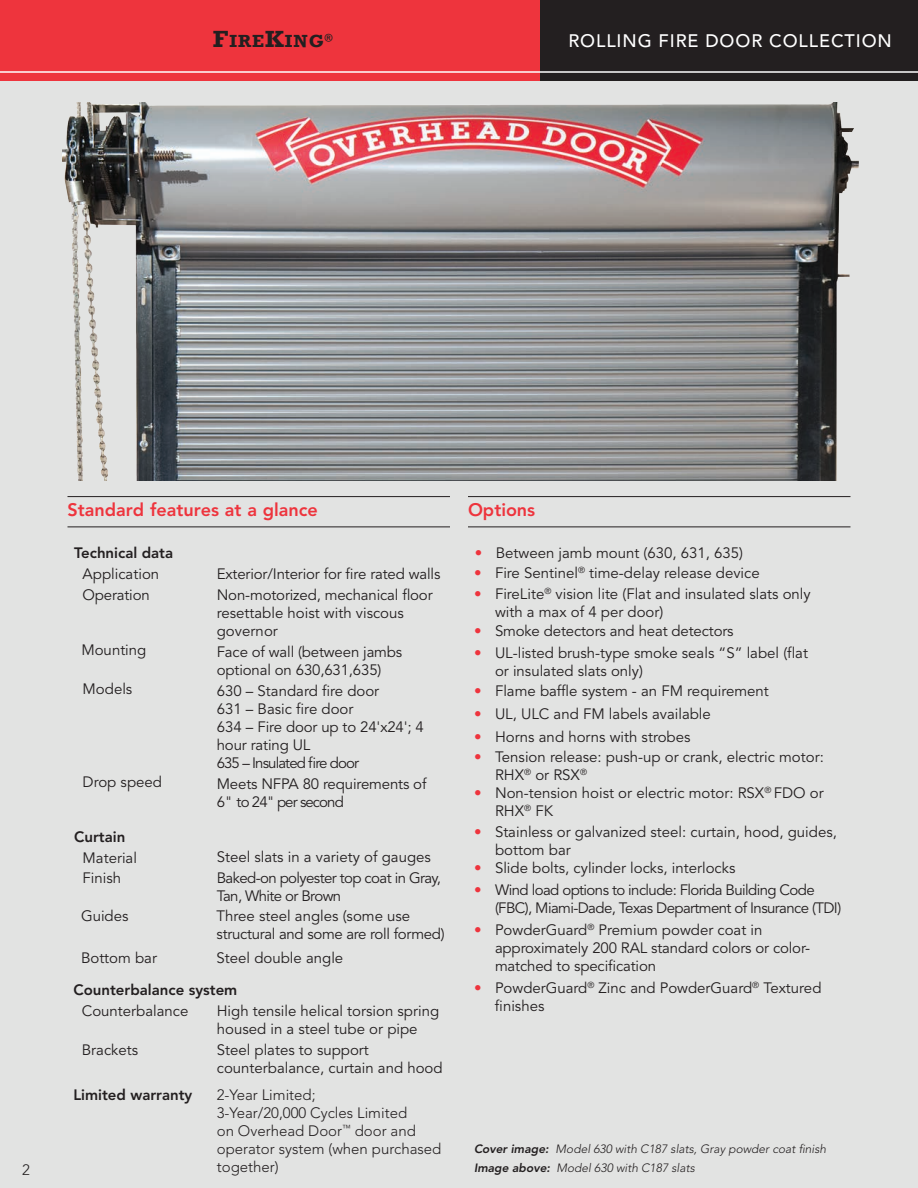
<style>
.page{position:relative;width:918px;height:1188px;background:#fff}
.page>*{position:absolute;margin:0;border:0;box-sizing:border-box;transform-origin:0 0}
.t1{font:800 18px "Avenir LT Std";color:#ee343d}
.t2{font:500 18px "Avenir LT Std";letter-spacing:.05em;color:#fff}
.t3{font:700 18px "Rockwell";letter-spacing:.05em;color:#231f20}
.t4{font:15px/18px "Avenir LT Std";color:#231f20}
.t5{font:15px/21px "Avenir LT Std";letter-spacing:-.04em;color:#231f20}
.t6{font:300 15px/18px "Avenir LT Std";color:#231f20}
.t7{font:800 15px "Avenir LT Std";color:#231f20}
.t8{font:15px/18px "Avenir LT Std";letter-spacing:-.02em;color:#231f20}
.t9{font:italic 300 12px/18.8px "Avenir LT Std";color:#231f20}
.s1{font-size:24px}
.s2{color:#ee343d}
.s3{font-weight:800}
</style>
<div class="page">
<div style="left:0;top:74px;width:918px;height:1114px;background:#e2e3e2"></div>
<img style="left:62px;top:103px;width:797px;height:378px">
<div style="left:0;top:0;width:918px;height:81px;background:#231f20"></div>
<div style="left:0;top:0;width:540px;height:81px;background:#ee343d"></div>
<hr style="left:0;top:71px;width:918px;height:2px;background:#fff">
<hr style="left:68px;top:496px;width:382px;height:1px;background:#231f20">
<hr style="left:68px;top:527px;width:382px;height:1px;background:#231f20">
<hr style="left:468px;top:496px;width:382px;height:1px;background:#231f20">
<hr style="left:468px;top:527px;width:382px;height:1px;background:#231f20">
<p class="t3" style="left:213px;top:30px;width:121px"><span class="s1">F</span>IRE<span class="s1">K</span>ING<sup>®</sup></p>
<p class="t2" style="left:568px;top:30px;width:325px">ROLLING FIRE DOOR COLLECTION</p>
<p class="t6" style="left:22px;top:1161px;width:9px">2</p>
<p class="t1" style="left:68px;top:499px;width:252px">Standard features at a glance</p>
<p class="t7" style="left:74px;top:544px;width:100px">Technical data</p>
<p class="t4" style="left:82px;top:563px;width:78px;line-height:21px">Application<br>Operation</p>
<p class="t4" style="left:217px;top:563px;width:225px;line-height:21px">Exterior/Interior for fire rated walls<br>Non-motorized, mechanical floor</p>
<p class="t4" style="left:217px;top:604px;width:189px">resettable hoist with viscous governor</p>
<p class="t4" style="left:217px;top:643px;width:187px">Face of wall (between jambs optional on 630,631,635)</p>
<p class="t4" style="left:217px;top:682px;width:209px">630 – Standard fire door<br>631 – Basic fire door<br>634 – Fire door up to 24'x24'; 4 hour rating UL<br>635 – Insulated fire door</p>
<p class="t4" style="left:217px;top:775px;width:211px">Meets NFPA 80 requirements of<br>6" to 24" per second</p>
<p class="t4" style="left:81px;top:641px;width:67px">Mounting</p>
<p class="t4" style="left:83px;top:680px;width:51px">Models</p>
<p class="t4" style="left:83px;top:773px;width:81px">Drop speed</p>
<p class="t7" style="left:74px;top:828px;width:53px">Curtain</p>
<p class="t4" style="left:83px;top:849px;width:56px;line-height:19.5px">Material<br>Finish</p>
<p class="t5" style="left:217px;top:846px;width:226px">Steel slats in a variety of gauges<br>Baked-on polyester top coat in Gray,</p>
<p class="t5" style="left:217px;top:885px;width:126px">Tan, White or Brown</p>
<p class="t4" style="left:81px;top:907px;width:49px">Guides</p>
<p class="t4" style="left:81px;top:949px;width:78px">Bottom bar</p>
<p class="t8" style="left:217px;top:907px;width:230px">Three steel angles (some use structural and some are roll formed)</p>
<p class="t4" style="left:217px;top:949px;width:128px">Steel double angle</p>
<p class="t7" style="left:74px;top:981px;width:165px">Counterbalance system</p>
<p class="t4" style="left:82px;top:1002px;width:108px">Counterbalance</p>
<p class="t4" style="left:82px;top:1041px;width:58px">Brackets</p>
<p class="t4" style="left:217px;top:1002px;width:224px">High tensile helical torsion spring housed in a steel tube or pipe</p>
<p class="t4" style="left:217px;top:1041px;width:227px">Steel plates to support counterbalance, curtain and hood</p>
<p class="t7" style="left:74px;top:1086px;width:120px">Limited warranty</p>
<p class="t6" style="left:217px;top:1086px;width:226px">2-Year Limited;<br>3-Year/20,000 Cycles Limited<br>on Overhead Door<sup>™</sup> door and operator system (when purchased together)</p>
<p class="t1" style="left:468px;top:499px;width:69px">Options</p>
<p class="t4" style="left:475px;top:545px;width:270px"><span class="s2">•</span> Between jamb mount (630, 631, 635)</p>
<p class="t4" style="left:474px;top:565px;width:287px"><span class="s2">•</span> Fire Sentinel<sup>®</sup> time-delay release device</p>
<p class="t4" style="left:495px;top:585px;width:317px;text-indent:-21px"><span class="s2">•</span> FireLite<sup>®</sup> vision lite (Flat and insulated slats only with a max of 4 per door)</p>
<p class="t4" style="left:474px;top:623px;width:261px"><span class="s2">•</span> Smoke detectors and heat detectors</p>
<p class="t4" style="left:495px;top:645px;width:315px;text-indent:-21px"><span class="s2">•</span> UL-listed brush-type smoke seals “S” label (flat or insulated slats only)</p>
<p class="t4" style="left:474px;top:682px;width:296px"><span class="s2">•</span> Flame baffle system - an FM requirement</p>
<p class="t4" style="left:474px;top:705px;width:238px"><span class="s2">•</span> UL, ULC and FM labels available</p>
<p class="t4" style="left:474px;top:728px;width:218px"><span class="s2">•</span> Horns and horns with strobes</p>
<p class="t4" style="left:495px;top:749px;width:330px;text-indent:-21px"><span class="s2">•</span> Tension release: push-up or crank, electric motor:<br>RHX<sup>®</sup> or RSX<sup>®</sup></p>
<p class="t4" style="left:495px;top:785px;width:330px;text-indent:-21px"><span class="s2">•</span> Non-tension hoist or electric motor: RSX<sup>®</sup> FDO or<br>RHX<sup>®</sup> FK</p>
<p class="t4" style="left:495px;top:823px;width:343px;text-indent:-21px"><span class="s2">•</span> Stainless or galvanized steel: curtain, hood, guides, bottom bar</p>
<p class="t4" style="left:474px;top:860px;width:263px"><span class="s2">•</span> Slide bolts, cylinder locks, interlocks</p>
<p class="t5" style="left:495px;top:882px;width:348px;line-height:18px;text-indent:-21px"><span class="s2">•</span> Wind load options to include: Florida Building Code (FBC), Miami-Dade, Texas Department of Insurance (TDI)</p>
<p class="t4" style="left:495px;top:922px;width:317px;text-indent:-21px"><span class="s2">•</span> PowderGuard<sup>®</sup> Premium powder coat in approximately 200 RAL standard colors or color&shy;matched to specification</p>
<p class="t4" style="left:495px;top:979px;width:328px;text-indent:-21px"><span class="s2">•</span> PowderGuard<sup>®</sup> Zinc and PowderGuard<sup>®</sup> Textured finishes</p>
<p class="t9" style="left:474px;top:1140px;width:354px"><span class="s3">Cover image:</span> Model 630 with C187 slats, Gray powder coat finish<br><span class="s3">Image above:</span> Model 630 with C187 slats</p>
</div>
